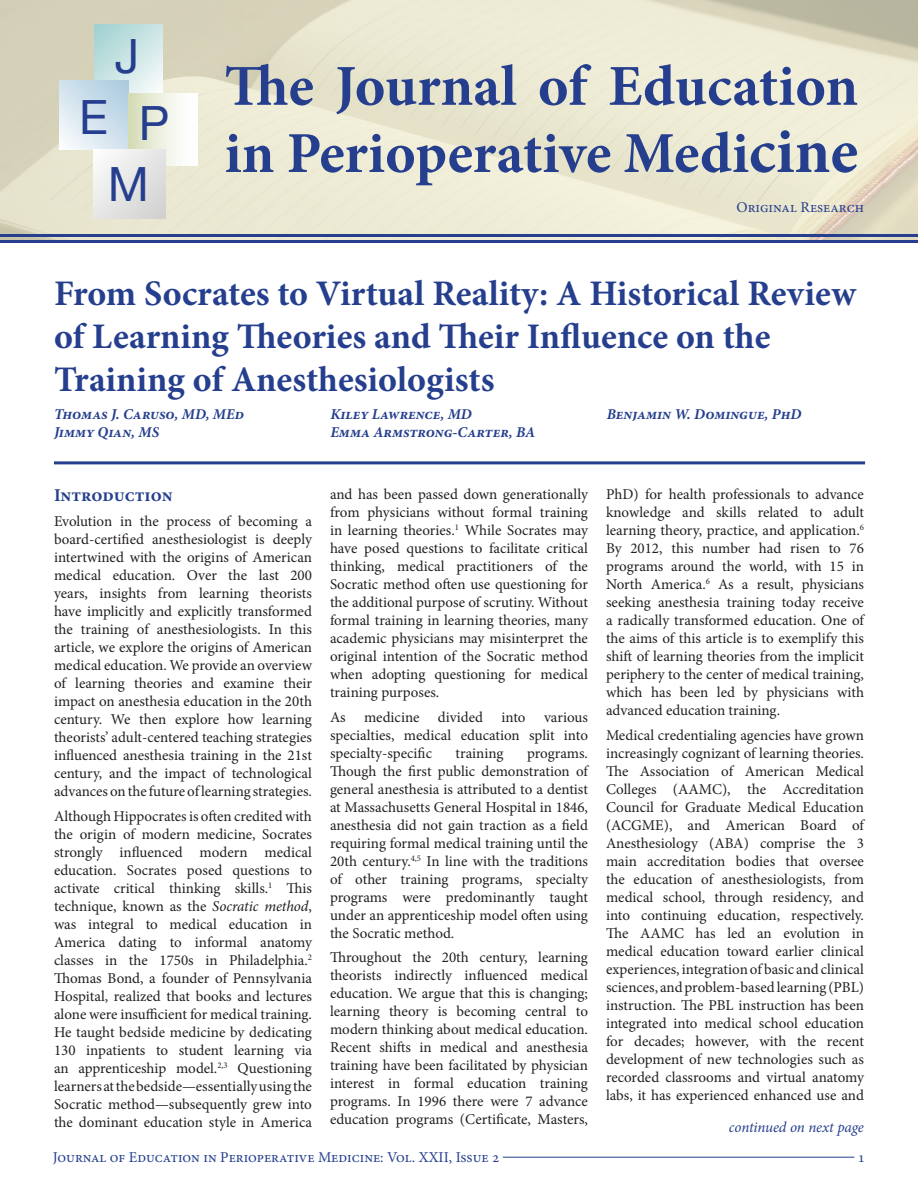
<style>
.page{position:relative;width:918px;height:1188px;background:#fff}
.page>*{position:absolute;margin:0;border:0;box-sizing:border-box;transform-origin:0 0}
.t1{font:700 58.05px/67.2px "Minion Pro";letter-spacing:-.005em;color:#253f8e}
.t2{font:47.25px "Helvetica Neue";color:#253f8e}
.t3{font:700 36px/43.2px "Minion Pro";color:#253f8e}
.Section_Headings{font:700 18px "Minion Pro";color:#253f8e}
.t4{font:15px/18px "Minion Pro";letter-spacing:-.005em;color:#231f20;text-align:justify}
.t5{font:italic 700 15px "Minion Pro";color:#253f8e}
.t6{font:15px "Minion Pro";color:#253f8e}
.t7{font:italic 15px "Minion Pro";letter-spacing:-.005em;color:#253f8e}
.s1{font-size:63.45px}
.s2{font-style:italic}
</style>
<div class="page">
<hr style="left:503px;top:1157px;width:351px;height:1px;background:#253f8e">
<hr style="left:54px;top:461px;width:811px;height:3px;background:#253f8e">
<img style="left:0;top:0;width:918px;height:240px">
<svg style="left:94px;top:25px;width:69px;height:69px"></svg>
<svg style="left:60px;top:80px;width:69px;height:69px"></svg>
<div style="left:129px;top:94px;width:69px;height:71px;background:linear-gradient(to right,#d7deb9,#fff)"></div>
<div style="left:93px;top:149px;width:73px;height:69px;background:linear-gradient(to right,#f2f3f3,#dadad9)"></div>
<hr style="left:0;top:234px;width:918px;height:3px;background:#253f8e">
<hr style="left:0;top:240px;width:918px;height:3px;background:#253f8e">
<p class="t2" style="left:115px;top:22px;width:26px">J</p>
<p class="t2" style="left:79px;top:83px;width:30px">E</p>
<p class="t2" style="left:139px;top:89px;width:32px">P</p>
<p class="t2" style="left:108px;top:150px;width:43px">M</p>
<p class="t1" style="left:224px;top:52px;width:635px">The Journal of Education in Perioperative Medi<span class="s1">cine</span></p>
<p class="t6" style="left:737px;top:197px;width:129px">Original Research</p>
<p class="t3" style="left:54px;top:271px;width:804px">From Socrates to Virtual Reality: A Historical Review of Learning Theories and Their Influence on the<br>Training of Anesthesiologists</p>
<p class="t5" style="left:54px;top:403px;width:192px">Thomas J. Caruso, MD, MEd</p>
<p class="t5" style="left:54px;top:421px;width:107px">Jimmy Qian, MS</p>
<p class="t5" style="left:330px;top:403px;width:143px">Kiley Lawrence, MD</p>
<p class="t5" style="left:330px;top:421px;width:206px">Emma Armstrong-Carter, BA</p>
<p class="t5" style="left:607px;top:403px;width:196px">Benjamin W. Domingue, PhD</p>
<p class="Section_Headings" style="left:54px;top:483px;width:120px">Introduction</p>
<p class="t4" style="left:54px;top:512px;width:260px">Evolution in the process of becoming a board-certified anesthesiologist is deeply intertwined with the origins of American medical education. Over the last 200 years, insights from learning theorists have implicitly and explicitly transformed the training of anesthesiologists. In this article, we explore the origins of American medical education. We provide an overview of learning theories and examine their impact on anesthesia education in the 20th century. We then explore how learning theorists’ adult-centered teaching strategies influenced anesthesia training in the 21st century, and the impact of technological advances on the future of learning strategies.</p>
<p class="t4" style="left:54px;top:807px;width:260px">Although Hippocrates is often credited with the origin of modern medicine, Socrates strongly influenced modern medical education. Socrates posed questions to activate critical thinking skills.<sup>1</sup> This technique, known as the <span class="s2">Socratic method</span>, was integral to medical education in America dating to informal anatomy classes in the 1750s in Philadelphia.<sup>2<br></sup>Thomas Bond, a founder of Pennsylvania Hospital, realized that books and lectures alone were insufficient for medical training.<br>He taught bedside medicine by dedicating 130 inpatients to student learning via an apprenticeship model.<sup>2,3</sup> Questioning learners at the bedside—essentially using the Socratic method—subsequently grew into the dominant education style in America</p>
<p class="t4" style="left:330px;top:485px;width:260px">and has been passed down generationally from physicians without formal training in learning theories.<sup>1</sup> While Socrates may have posed questions to facilitate critical thinking, medical practitioners of the Socratic method often use questioning for the additional purpose of scrutiny. Without formal training in learning theories, many academic physicians may misinterpret the original intention of the Socratic method when adopting questioning for medical training purposes.</p>
<p class="t4" style="left:330px;top:708px;width:260px">As medicine divided into various specialties, medical education split into specialty-specific</p>
<p class="t4" style="left:456px;top:744px;width:50px">training</p>
<p class="t4" style="left:330px;top:744px;width:261px;text-indent:197px">programs.<br>Though the first public demonstration of general anesthesia is attributed to a dentist at Massachusetts General Hospital in 1846, anesthesia did not gain traction as a field requiring formal medical training until the 20th century.<sup>4,5</sup> In line with the traditions of other training programs, specialty programs were predominantly taught under an apprenticeship model often using the Socratic method.</p>
<p class="t4" style="left:330px;top:949px;width:260px">Throughout the 20th century, learning theorists indirectly influenced medical education. We argue that this is changing; learning theory is becoming central to modern thinking about medical education.<br>Recent shifts in medical and anesthesia training have been facilitated by physician interest in formal education training programs. In 1996 there were 7 advance education programs (Certificate, Masters,</p>
<p class="t4" style="left:606px;top:485px;width:261px">PhD) for health professionals to advance knowledge and skills related to adult learning theory, practice, and application.<sup>6<br></sup>By 2012, this number had risen to 76 programs around the world, with 15 in North America.<sup>6</sup> As a result, physicians seeking anesthesia training today receive a radically transformed education. One of the aims of this article is to exemplify this shift of learning theories from the implicit periphery to the center of medical training, which has been led by physicians with advanced education training.</p>
<p class="t4" style="left:606px;top:726px;width:261px">Medical credentialing agencies have grown increasingly cognizant of learning theories.<br>The Association of American Medical Colleges (AAMC), the Accreditation Council for Graduate Medical Education (ACGME), and American Board of Anesthesiology (ABA) comprise the 3 main accreditation bodies that oversee the education of anesthesiologists, from medical school, through residency, and into continuing education, respectively.<br>The AAMC has led an evolution in medical education toward earlier clinical experiences, integration of basic and clinical sciences, and problem-based learning (PBL) instruction. The PBL instruction has been integrated into medical school education for decades; however, with the recent development of new technologies such as recorded classrooms and virtual anatomy labs, it has experienced enhanced use and</p>
<p class="t7" style="left:729px;top:1117px;width:137px">continued on next page</p>
<p class="t6" style="left:53px;top:1147px;width:448px">Journal of Education in Perioperative Medicine: Vol. XXII, Issue 2</p>
<p class="t6" style="left:858px;top:1147px;width:9px">1</p>
</div>
